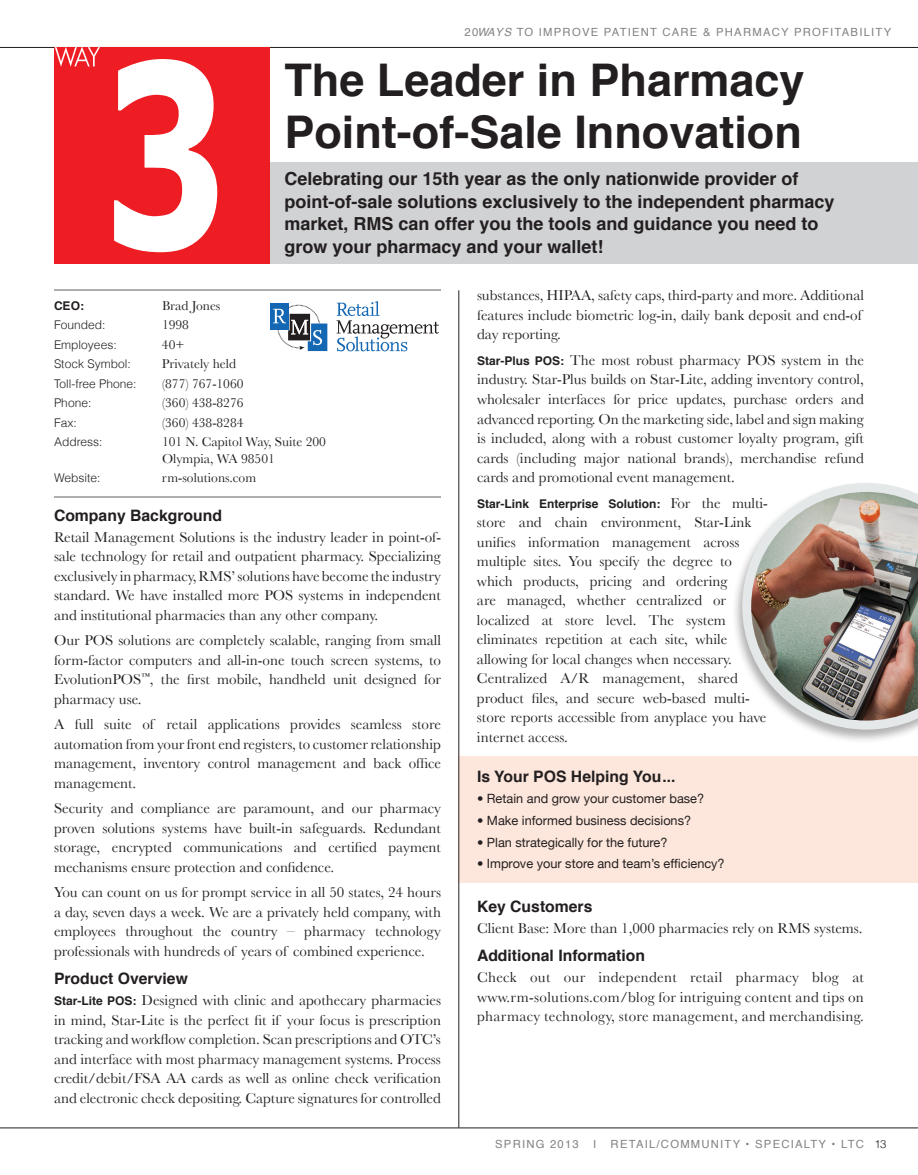
<style>
.page{position:relative;width:918px;height:1175px;background:#fff}
.page>*{position:absolute;margin:0;border:0;box-sizing:border-box;transform-origin:0 0}
.t1{font:700 45px/52.5px "Helvetica";color:#231f20}
.t2{font:700 18px/22.5px "Helvetica";color:#231f20}
.t3{font:700 15.75px "Helvetica";color:#231f20}
.t4{font:15px/19.5px "Baskerville";color:#231f20;text-align:justify}
.t5{font:13.5px/16.5px "Baskerville";color:#231f20}
.t6{font:12.75px "Helvetica Neue";color:#231f20}
.t7{font:300 12px "Helvetica";color:#231f20}
.t8{font:700 12px "Helvetica";color:#231f20}
.t9{font:11.25px "Helvetica";letter-spacing:.11em;color:#808285}
.s1{font-style:italic}
.s2{font-family:"Helvetica";font-weight:700;font-size:12px}
.s3{font-family:"Baskerville";font-weight:400;font-size:15px}
.s4{font-weight:300;color:#231f20}
</style>
<div class="page">
<hr style="left:0;top:1127px;width:918px;height:1px;background:#231f20">
<hr style="left:0;top:47px;width:918px;height:1px;background:#231f20">
<div style="left:459px;top:756px;width:459px;height:126px;background:#fde7dc"></div>
<div style="left:55px;top:162px;width:863px;height:101px;background:#d1d2d4"></div>
<hr style="left:54px;top:289px;width:387px;height:2px;background:#939598">
<hr style="left:54px;top:496px;width:387px;height:2px;background:#939598">
<div style="left:270px;top:303px;width:19px;height:26px;background:#1468b3"></div>
<svg style="left:273px;top:304px;width:54px;height:47px"></svg>
<svg style="left:337px;top:301px;width:102px;height:50px"></svg>
<div style="left:54px;top:47px;width:216px;height:216px;background:#ee1d23"></div>
<svg style="left:114px;top:59px;width:103px;height:193px"></svg>
<svg style="left:55px;top:47px;width:45px;height:20px"></svg>
<div style="left:731px;top:481px;width:187px;height:263px;background:#231f20;opacity:.35"></div>
<img style="left:742px;top:483px;width:176px;height:246px">
<hr style="left:459px;top:290px;width:1px;height:837px;background:#231f20">
<p class="t9" style="left:465px;top:23px;width:62px">20<span class="s1">WAYS</span> TO</p>
<p class="t9" style="left:539px;top:23px;width:15px">IMPRO</p>
<p class="t9" style="left:582px;top:23px;width:38px">VE PATIE</p>
<p class="t9" style="left:641px;top:23px;width:41px">NT CARE</p>
<p class="t9" style="left:703px;top:23px;width:32px">&amp; PHARMAC</p>
<p class="t9" style="left:781px;top:23px;width:30px">Y PROFITABILIT</p>
<p class="t9" style="left:884px;top:23px;width:9px">Y</p>
<h1 class="t1" style="left:284px;top:54px;width:522px">The Leader in Pharmacy<br>Point-of-Sale Innovation</h1>
<p class="t2" style="left:284px;top:168px;width:552px">Celebrating our 15th year as the only nationwide provider of point-of-sale solutions exclusively to the independent pharmacy market, RMS can offer you the tools and guidance you need to grow your pharmacy and your wallet!</p>
<p class="t8" style="left:54px;top:296px;width:31px">CEO:</p>
<p class="t5" style="left:162px;top:297px;width:60px">Brad Jones</p>
<p class="t7" style="left:54px;top:317px;width:53px">Founded:</p>
<p class="t5" style="left:162px;top:316px;width:28px">1998</p>
<p class="t7" style="left:54px;top:337px;width:64px">Employees:</p>
<p class="t5" style="left:162px;top:336px;width:24px">40+</p>
<p class="t7" style="left:54px;top:356px;width:78px">Stock Symbol:</p>
<p class="t5" style="left:162px;top:355px;width:76px">Privately held</p>
<p class="t7" style="left:54px;top:376px;width:84px">Toll-free Phone:</p>
<p class="t5" style="left:162px;top:375px;width:83px">(877) 767-1060</p>
<p class="t7" style="left:54px;top:395px;width:39px">Phone:</p>
<p class="t5" style="left:162px;top:394px;width:83px">(360) 438-8276</p>
<p class="t7" style="left:54px;top:415px;width:24px">Fax:</p>
<p class="t5" style="left:162px;top:414px;width:83px">(360) 438-8284</p>
<p class="t7" style="left:54px;top:434px;width:50px">Address:</p>
<p class="t5" style="left:162px;top:433px;width:165px">101 N. Capitol Way, Suite 200<br>Olympia, WA 98501</p>
<p class="t7" style="left:54px;top:470px;width:48px">Website:</p>
<p class="t5" style="left:162px;top:469px;width:96px">rm-solutions.com</p>
<p class="t3" style="left:54px;top:502px;width:170px">Company Background</p>
<p class="t4" style="left:54px;top:527px;width:389px">Retail Management Solutions is the industry leader in point-of&shy;sale technology for retail and outpatient pharmacy. Specializing exclusively in pharmacy, RMS’ solutions have become the industry standard. We have installed more POS systems in independent and institutional pharmacies than any other company.</p>
<p class="t4" style="left:54px;top:630px;width:388px">Our POS solutions are completely scalable, ranging from small form-factor computers and all-in-one touch screen systems, to EvolutionPOS<sup>™</sup>, the first mobile, handheld unit designed for pharmacy use.</p>
<p class="t4" style="left:54px;top:714px;width:388px">A full suite of retail applications provides seamless store automation from your front end registers, to customer relationship management, inventory control management and back office management.</p>
<p class="t4" style="left:54px;top:798px;width:388px">Security and compliance are paramount, and our pharmacy proven solutions systems have built-in safeguards. Redundant storage, encrypted communications and certified payment mechanisms ensure protection and confidence.</p>
<p class="t4" style="left:54px;top:882px;width:389px">You can count on us for prompt service in all 50 states, 24 hours a day, seven days a week. We are a privately held company, with employees throughout the country – pharmacy technology professionals with hundreds of years of combined experience.</p>
<p class="t3" style="left:54px;top:966px;width:135px">Product Overview</p>
<p class="t4" style="left:54px;top:990px;width:389px"><span class="s2">Star-Lite POS:</span> Designed with clinic and apothecary pharmacies in mind, Star-Lite is the perfect fit if your focus is prescription tracking and workflow completion. Scan prescriptions and OTC’s and interface with most pharmacy management systems. Process credit/debit/FSA AA cards as well as online check verification and electronic check depositing. Capture signatures for controlled</p>
<p class="t4" style="left:477px;top:286px;width:388px;text-align:left">substances, HIPAA, safety caps, third-party and more. Additional features include biometric log-in, daily bank deposit and end-of day reporting.</p>
<p class="t4" style="left:477px;top:350px;width:389px"><span class="s2">Star-Plus POS:</span> The most robust pharmacy POS system in the industry. Star-Plus builds on Star-Lite, adding inventory control, wholesaler interfaces for price updates, purchase orders and advanced reporting. On the marketing side, label and sign making is included, along with a robust customer loyalty program, gift cards (including major national brands), merchandise refund cards and promotional event management.</p>
<p class="t8" style="left:477px;top:493px;width:293px">Star-Link Enterprise Solution: <span class="s3">For the multi-</span></p>
<p class="t4" style="left:477px;top:512px;width:291px;text-align:left">store and chain environment, Star-Link unifies information management across multiple sites. You specify the degree to which products, pricing and ordering<br>are managed, whether centralized or localized at store level. The system eliminates repetition at each site, while allowing for local changes when necessary.<br>Centralized A/R management, shared product files, and secure web-based multi&shy;store reports accessible from anyplace you have internet access.</p>
<p class="t3" style="left:477px;top:764px;width:200px">Is Your POS Helping You...</p>
<p class="t6" style="left:477px;top:791px;width:229px">• Retain and grow your customer base?</p>
<p class="t6" style="left:477px;top:812px;width:216px">• Make informed business decisions?</p>
<p class="t6" style="left:477px;top:834px;width:192px">• Plan strategically for the future?</p>
<p class="t6" style="left:477px;top:856px;width:249px">• Improve your store and team’s efficiency?</p>
<p class="t3" style="left:477px;top:893px;width:117px">Key Customers</p>
<p class="t4" style="left:477px;top:918px;width:387px">Client Base: More than 1,000 pharmacies rely on RMS systems.</p>
<p class="t3" style="left:477px;top:943px;width:170px">Additional Information</p>
<p class="t4" style="left:477px;top:967px;width:388px">Check out our independent retail pharmacy blog at www.rm-solutions.com/blog for intriguing content and tips on pharmacy technology, store management, and merchandising.</p>
<p class="t9" style="left:495px;top:1135px;width:85px">SPRING 2013</p>
<p class="t9" style="left:593px;top:1135px;width:3px">I</p>
<p class="t9" style="left:611px;top:1135px;width:277px">RETAIL/COMMUNITY • SPEC IALTY • LTC <span class="s4">13</span></p>
</div>
